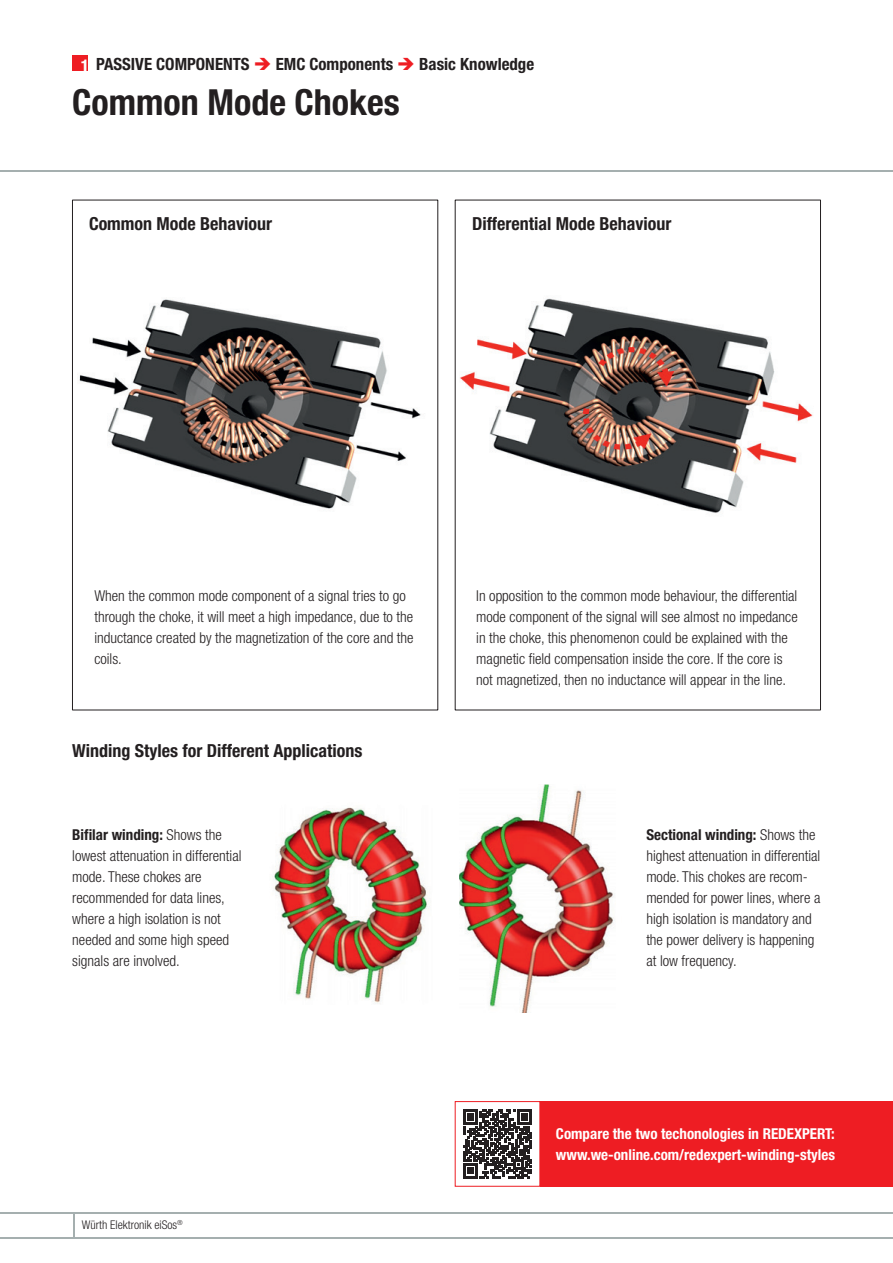
<style>
.page{position:relative;width:893px;height:1263px;background:#fff}
.page>*{position:absolute;margin:0;border:0;box-sizing:border-box;transform-origin:0 0}
.t1{font:700 condensed 36px "Helvetica Neue LT Pro";color:#231f20}
.t2{font:700 condensed 18px "Helvetica Neue LT Pro";color:#231f20}
.t3{font:700 condensed 16.8px "Helvetica Neue LT Pro";color:#231f20}
.t4{font:300 condensed 15px/21px "Helvetica Neue LT Pro";color:#231f20}
.t5{font:700 condensed 15px/21px "Helvetica Neue LT Pro";color:#fff}
.t6{font:300 condensed 12px "Helvetica Neue LT Pro";color:#231f20}
.s1{font-size:17.55px;color:#fff}
.s2{color:#ee1d23}
.s3{font-weight:700}
</style>
<div class="page">
<img style="left:272px;top:807px;width:156px;height:196px">
<img style="left:460px;top:785px;width:155px;height:227px">
<div style="left:540px;top:1101px;width:353px;height:85px;background:#ee1d23"></div>
<svg style="left:463px;top:1110px;width:69px;height:68px"></svg>
<hr style="left:0;top:1212px;width:893px;height:1px;background:#a5afaf">
<hr style="left:0;top:1237px;width:893px;height:1px;background:#a5afaf">
<svg style="left:73px;top:1213px;width:1px;height:24px"></svg>
<hr style="left:0;top:170px;width:893px;height:1px;background:#a5afaf">
<div style="left:72px;top:55px;width:16px;height:16px;background:#ee1d23"></div>
<img style="left:460px;top:298px;width:353px;height:215px">
<img style="left:79px;top:299px;width:342px;height:210px">
<p class="t3" style="left:81px;top:54px;width:455px"><span class="s1">1</span> PASSIVE COMPONENTS <span class="s2">➔</span> EMC Components <span class="s2">➔</span> Basic Knowledge</p>
<h1 class="t1" style="left:72px;top:80px;width:329px">Common Mode Chokes</h1>
<p class="t2" style="left:89px;top:212px;width:185px">Common Mode Behaviour</p>
<p class="t2" style="left:472px;top:212px;width:201px">Differential Mode Behaviour</p>
<p class="t4" style="left:94px;top:585px;width:321px">When the common mode component of a signal tries to go through the choke, it will meet a high impedance, due to the inductance created by the magnetization of the core and the coils.</p>
<p class="t2" style="left:72px;top:740px;width:292px">Winding Styles for Different Applications</p>
<p class="t4" style="left:476px;top:585px;width:323px">In opposition to the common mode behaviour, the differential mode component of the signal will see almost no impedance in the choke, this phenomenon could be explained with the magnetic field compensation inside the core. If the core is not magnetized, then no inductance will appear in the line.</p>
<p class="t4" style="left:72px;top:824px;width:171px"><span class="s3">Bifilar winding:</span> Shows the lowest attenuation in differential mode. These chokes are recommended for data lines, where a high isolation is not needed and some high speed signals are involved.</p>
<p class="t4" style="left:646px;top:824px;width:176px"><span class="s3">Sectional winding:</span> Shows the highest attenuation in differential mode. This chokes are recom&shy;mended for power lines, where a high isolation is mandatory and the power delivery is happening at low frequency.</p>
<p class="t6" style="left:82px;top:1218px;width:103px">Würth Elektronik eiSos<sup>®</sup></p>
<p class="t5" style="left:556px;top:1123px;width:281px">Compare the two techonologies in REDEXPERT: www.we-online.com/redexpert-winding-styles</p>
</div>
